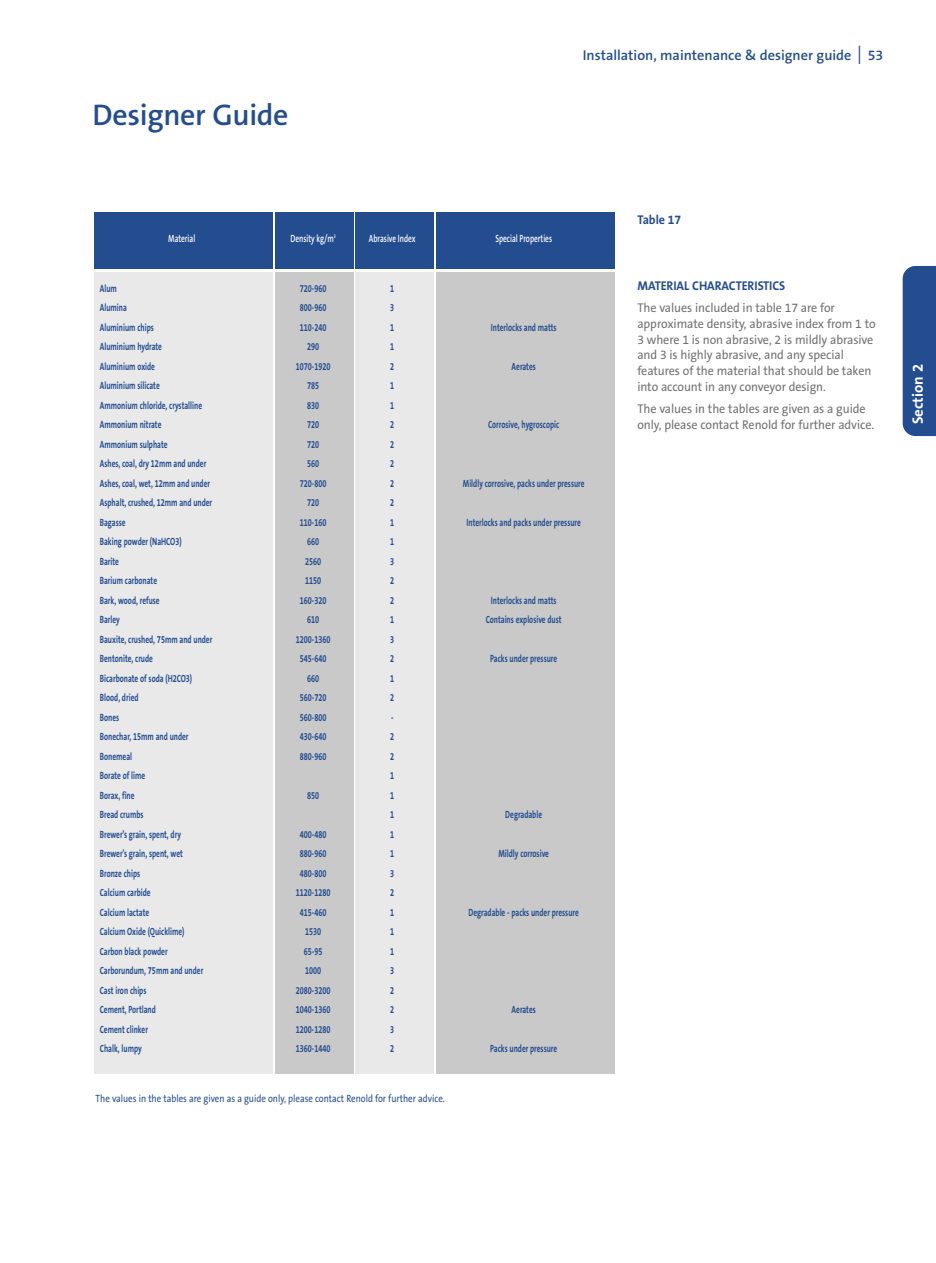
<style>
.page{position:relative;width:936px;height:1263px;background:#fff}
.page>*{position:absolute;margin:0;border:0;box-sizing:border-box;transform-origin:0 0}
.t1{font:600 30px "The Sans B6";letter-spacing:-.01em;color:#244d8f}
.t2{font:700 15px "The Sans B7";color:#fff}
.t3{font:600 14.25px "The Sans B6";color:#244d8f}
.t4{font:12.75px/15.8px "The Sans B5 Plain";letter-spacing:-.005em;color:#737272;scale:.95 1}
.t5{font:700 12.75px "The Sans B7";letter-spacing:-.005em;color:#244d8f;scale:.95 1}
.t6{font:700 10.5px "The Sans B7";color:#244d8f;scale:.7 1}
.t7{font:10.5px "The Sans B5 Plain";color:#244d8f;scale:.85 1}
.t8{font:600 10.5px "The Sans B6";color:#fff;scale:.7 1}
.s1{font-size:27px}
</style>
<div class="page">
<div style="left:902px;top:266px;width:33px;height:170px;background:#244d8f"></div>
<div style="left:94px;top:272px;width:178px;height:801px;background:#e9e9e9"></div>
<div style="left:275px;top:272px;width:78px;height:801px;background:#c9c9c9"></div>
<div style="left:355px;top:272px;width:78px;height:801px;background:#e9e9e9"></div>
<div style="left:436px;top:272px;width:178px;height:801px;background:#c9c9c9"></div>
<div style="left:94px;top:213px;width:178px;height:56px;background:#244d8f"></div>
<div style="left:275px;top:213px;width:78px;height:56px;background:#244d8f"></div>
<div style="left:355px;top:213px;width:78px;height:56px;background:#244d8f"></div>
<div style="left:436px;top:213px;width:178px;height:56px;background:#244d8f"></div>
<h1 class="t1" style="left:93px;top:100px;width:197px">Designer Guide</h1>
<h3 class="t3" style="left:582px;top:47px;width:302px">Installation, maintenance &amp; designer guide <span class="s1">I</span> 53</h3>
<p class="t8" style="left:168px;top:233px;width:40px">Material</p>
<p class="t8" style="left:290px;top:233px;width:66px">Density kg/m<sup>3</sup></p>
<p class="t8" style="left:369px;top:233px;width:68px">Abrasive Index</p>
<p class="t8" style="left:495px;top:233px;width:83px">Special Properties</p>
<p class="t6" style="left:100px;top:283px;width:26px">Alum</p>
<p class="t6" style="left:300px;top:283px;width:40px">720-960</p>
<p class="t6" style="left:390px;top:283px;width:7px">1</p>
<p class="t6" style="left:100px;top:302px;width:40px">Alumina</p>
<p class="t6" style="left:300px;top:302px;width:40px">800-960</p>
<p class="t6" style="left:390px;top:302px;width:7px">3</p>
<p class="t6" style="left:100px;top:322px;width:79px">Aluminium chips</p>
<p class="t6" style="left:300px;top:322px;width:40px">110-240</p>
<p class="t6" style="left:390px;top:322px;width:7px">1</p>
<p class="t6" style="left:491px;top:322px;width:95px">Interlocks and matts</p>
<p class="t6" style="left:100px;top:341px;width:90px">Aluminium hydrate</p>
<p class="t6" style="left:307px;top:341px;width:19px">290</p>
<p class="t6" style="left:390px;top:341px;width:7px">1</p>
<p class="t6" style="left:100px;top:361px;width:80px">Aluminium oxide</p>
<p class="t6" style="left:296px;top:361px;width:51px">1070-1920</p>
<p class="t6" style="left:390px;top:361px;width:7px">2</p>
<p class="t6" style="left:511px;top:361px;width:36px">Aerates</p>
<p class="t6" style="left:100px;top:380px;width:87px">Aluminium silicate</p>
<p class="t6" style="left:307px;top:380px;width:19px">785</p>
<p class="t6" style="left:390px;top:380px;width:7px">1</p>
<p class="t6" style="left:100px;top:400px;width:148px">Ammonium chloride, crystalline</p>
<p class="t6" style="left:307px;top:400px;width:19px">830</p>
<p class="t6" style="left:390px;top:400px;width:7px">1</p>
<p class="t6" style="left:100px;top:419px;width:89px">Ammonium nitrate</p>
<p class="t6" style="left:307px;top:419px;width:19px">720</p>
<p class="t6" style="left:390px;top:419px;width:7px">2</p>
<p class="t6" style="left:488px;top:419px;width:103px">Corrosive, hygroscopic</p>
<p class="t6" style="left:100px;top:439px;width:98px">Ammonium sulphate</p>
<p class="t6" style="left:307px;top:439px;width:19px">720</p>
<p class="t6" style="left:390px;top:439px;width:7px">2</p>
<p class="t6" style="left:100px;top:458px;width:153px">Ashes, coal, dry 12mm and under</p>
<p class="t6" style="left:307px;top:458px;width:19px">560</p>
<p class="t6" style="left:390px;top:458px;width:7px">2</p>
<p class="t6" style="left:100px;top:478px;width:159px">Ashes, coal, wet, 12mm and under</p>
<p class="t6" style="left:300px;top:478px;width:40px">720-800</p>
<p class="t6" style="left:390px;top:478px;width:7px">2</p>
<p class="t6" style="left:463px;top:478px;width:175px">Mildly corrosive, packs under pressure</p>
<p class="t6" style="left:100px;top:497px;width:162px">Asphalt, crushed, 12mm and under</p>
<p class="t6" style="left:307px;top:497px;width:19px">720</p>
<p class="t6" style="left:390px;top:497px;width:7px">2</p>
<p class="t6" style="left:100px;top:517px;width:38px">Bagasse</p>
<p class="t6" style="left:300px;top:517px;width:40px">110-160</p>
<p class="t6" style="left:390px;top:517px;width:7px">1</p>
<p class="t6" style="left:466px;top:517px;width:165px">Interlocks and packs under pressure</p>
<p class="t6" style="left:100px;top:536px;width:118px">Baking powder (NaHCO3)</p>
<p class="t6" style="left:307px;top:536px;width:19px">660</p>
<p class="t6" style="left:390px;top:536px;width:7px">1</p>
<p class="t6" style="left:100px;top:556px;width:29px">Barite</p>
<p class="t6" style="left:305px;top:556px;width:25px">2560</p>
<p class="t6" style="left:390px;top:556px;width:7px">3</p>
<p class="t6" style="left:100px;top:575px;width:83px">Barium carbonate</p>
<p class="t6" style="left:305px;top:575px;width:25px">1150</p>
<p class="t6" style="left:390px;top:575px;width:7px">2</p>
<p class="t6" style="left:100px;top:595px;width:87px">Bark, wood, refuse</p>
<p class="t6" style="left:300px;top:595px;width:40px">160-320</p>
<p class="t6" style="left:390px;top:595px;width:7px">2</p>
<p class="t6" style="left:491px;top:595px;width:95px">Interlocks and matts</p>
<p class="t6" style="left:100px;top:614px;width:30px">Barley</p>
<p class="t6" style="left:307px;top:614px;width:19px">610</p>
<p class="t6" style="left:390px;top:614px;width:7px">1</p>
<p class="t6" style="left:486px;top:614px;width:110px">Contains explosive dust</p>
<p class="t6" style="left:100px;top:634px;width:162px">Bauxite, crushed, 75mm and under</p>
<p class="t6" style="left:296px;top:634px;width:51px">1200-1360</p>
<p class="t6" style="left:390px;top:634px;width:7px">3</p>
<p class="t6" style="left:100px;top:653px;width:77px">Bentonite, crude</p>
<p class="t6" style="left:300px;top:653px;width:40px">545-640</p>
<p class="t6" style="left:390px;top:653px;width:7px">2</p>
<p class="t6" style="left:490px;top:653px;width:97px">Packs under pressure</p>
<p class="t6" style="left:100px;top:673px;width:133px">Bicarbonate of soda (H2CO3)</p>
<p class="t6" style="left:307px;top:673px;width:19px">660</p>
<p class="t6" style="left:390px;top:673px;width:7px">1</p>
<p class="t6" style="left:100px;top:692px;width:57px">Blood, dried</p>
<p class="t6" style="left:300px;top:692px;width:40px">560-720</p>
<p class="t6" style="left:390px;top:692px;width:7px">2</p>
<p class="t6" style="left:100px;top:712px;width:29px">Bones</p>
<p class="t6" style="left:300px;top:712px;width:40px">560-800</p>
<p class="t6" style="left:391px;top:712px;width:5px">-</p>
<p class="t6" style="left:100px;top:731px;width:128px">Bonechar, 15mm and under</p>
<p class="t6" style="left:300px;top:731px;width:40px">430-640</p>
<p class="t6" style="left:390px;top:731px;width:7px">2</p>
<p class="t6" style="left:100px;top:751px;width:48px">Bonemeal</p>
<p class="t6" style="left:300px;top:751px;width:40px">880-960</p>
<p class="t6" style="left:390px;top:751px;width:7px">2</p>
<p class="t6" style="left:100px;top:770px;width:66px">Borate of lime</p>
<p class="t6" style="left:390px;top:770px;width:7px">1</p>
<p class="t6" style="left:100px;top:790px;width:51px">Borax, fine</p>
<p class="t6" style="left:307px;top:790px;width:19px">850</p>
<p class="t6" style="left:390px;top:790px;width:7px">1</p>
<p class="t6" style="left:100px;top:809px;width:64px">Bread crumbs</p>
<p class="t6" style="left:390px;top:809px;width:7px">1</p>
<p class="t6" style="left:505px;top:809px;width:54px">Degradable</p>
<p class="t6" style="left:100px;top:829px;width:117px">Brewer’s grain, spent, dry</p>
<p class="t6" style="left:300px;top:829px;width:40px">400-480</p>
<p class="t6" style="left:390px;top:829px;width:7px">1</p>
<p class="t6" style="left:100px;top:848px;width:120px">Brewer’s grain, spent, wet</p>
<p class="t6" style="left:300px;top:848px;width:40px">880-960</p>
<p class="t6" style="left:390px;top:848px;width:7px">1</p>
<p class="t6" style="left:498px;top:848px;width:74px">Mildly corrosive</p>
<p class="t6" style="left:100px;top:868px;width:59px">Bronze chips</p>
<p class="t6" style="left:300px;top:868px;width:40px">480-800</p>
<p class="t6" style="left:390px;top:868px;width:7px">3</p>
<p class="t6" style="left:100px;top:887px;width:74px">Calcium carbide</p>
<p class="t6" style="left:296px;top:887px;width:51px">1120-1280</p>
<p class="t6" style="left:390px;top:887px;width:7px">2</p>
<p class="t6" style="left:100px;top:907px;width:72px">Calcium lactate</p>
<p class="t6" style="left:300px;top:907px;width:40px">415-460</p>
<p class="t6" style="left:390px;top:907px;width:7px">1</p>
<p class="t6" style="left:468px;top:907px;width:159px">Degradable - packs under pressure</p>
<p class="t6" style="left:100px;top:926px;width:122px">Calcium Oxide (Quicklime)</p>
<p class="t6" style="left:305px;top:926px;width:25px">1530</p>
<p class="t6" style="left:390px;top:926px;width:7px">1</p>
<p class="t6" style="left:100px;top:946px;width:98px">Carbon black powder</p>
<p class="t6" style="left:304px;top:946px;width:28px">65-95</p>
<p class="t6" style="left:390px;top:946px;width:7px">1</p>
<p class="t6" style="left:100px;top:965px;width:149px">Carborundum, 75mm and under</p>
<p class="t6" style="left:305px;top:965px;width:25px">1000</p>
<p class="t6" style="left:390px;top:965px;width:7px">3</p>
<p class="t6" style="left:100px;top:985px;width:68px">Cast iron chips</p>
<p class="t6" style="left:296px;top:985px;width:51px">2080-3200</p>
<p class="t6" style="left:390px;top:985px;width:7px">2</p>
<p class="t6" style="left:100px;top:1004px;width:81px">Cement, Portland</p>
<p class="t6" style="left:296px;top:1004px;width:51px">1040-1360</p>
<p class="t6" style="left:390px;top:1004px;width:7px">2</p>
<p class="t6" style="left:511px;top:1004px;width:36px">Aerates</p>
<p class="t6" style="left:100px;top:1024px;width:70px">Cement clinker</p>
<p class="t6" style="left:296px;top:1024px;width:51px">1200-1280</p>
<p class="t6" style="left:390px;top:1024px;width:7px">3</p>
<p class="t6" style="left:100px;top:1043px;width:61px">Chalk, lumpy</p>
<p class="t6" style="left:296px;top:1043px;width:51px">1360-1440</p>
<p class="t6" style="left:390px;top:1043px;width:7px">2</p>
<p class="t6" style="left:490px;top:1043px;width:97px">Packs under pressure</p>
<p class="t7" style="left:96px;top:1093px;width:412px">The values in the tables are given as a guide only, please contact Renold for further advice.</p>
<p class="t5" style="left:637px;top:213px;width:48px">Table 17</p>
<p class="t5" style="left:637px;top:279px;width:157px">MATERIAL CHARACTERISTICS</p>
<p class="t4" style="left:637px;top:300px;width:252px">The values included in table 17 are for approximate density, abrasive index from 1 to 3 where 1 is non abrasive, 2 is mildly abrasive and 3 is highly abrasive, and any special features of the material that should be taken into account in any conveyor design.</p>
<p class="t4" style="left:637px;top:401px;width:251px">The values in the tables are given as a guide only, please contact Renold for further advice.</p>
<h2 class="t2" style="left:909px;top:424px;width:62px;rotate:-90deg">Section 2</h2>
</div>
